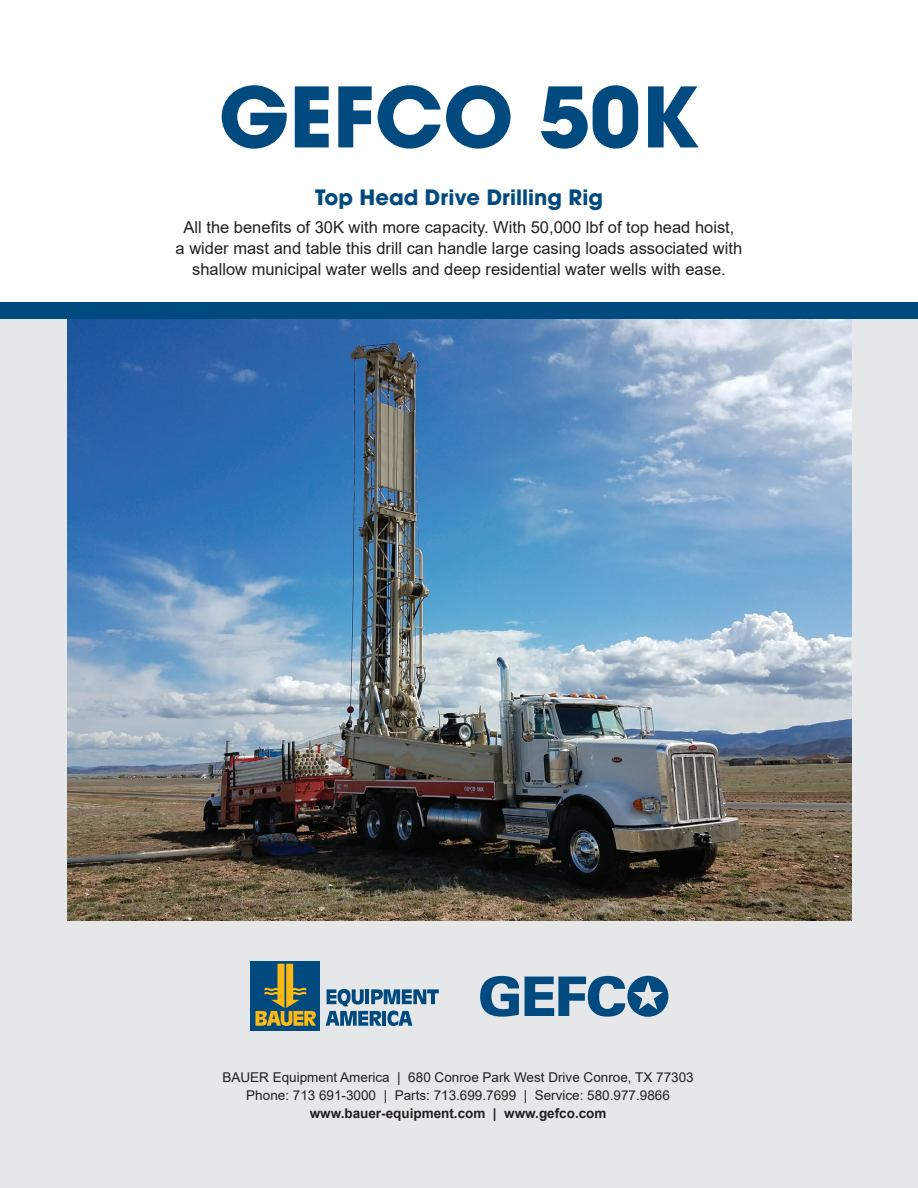
<style>
.page{position:relative;width:918px;height:1188px;background:#fff}
.page>*{position:absolute;margin:0;border:0;box-sizing:border-box;transform-origin:0 0}
.t1{font:700 82.5px "Avant Garde";color:#004a7f}
.t2{font:700 21px "Avant Garde";color:#004a7f}
.t3{font:16.5px/21px "Arial";color:#231f20;text-align:center}
.t4{font:13.5px/18px "Arial";color:#231f20;text-align:center}
.t5{font:700 13.5px "Arial";color:#231f20}
</style>
<div class="page">
<div style="left:0;top:311px;width:918px;height:877px;background:#e6e7e8"></div>
<img style="left:68px;top:319px;width:783px;height:601px">
<div style="left:250px;top:961px;width:70px;height:70px;background:#004a7f"></div>
<svg style="left:255px;top:964px;width:61px;height:62px"></svg>
<svg style="left:326px;top:989px;width:113px;height:37px"></svg>
<svg style="left:480px;top:976px;width:39px;height:41px"></svg>
<svg style="left:525px;top:976px;width:143px;height:41px"></svg>
<div style="left:0;top:302px;width:918px;height:17px;background:#004a7f"></div>
<h1 class="t1" style="left:219px;top:64px;width:482px">GEFCO 50K</h1>
<p class="t2" style="left:315px;top:184px;width:289px">Top Head Drive Drilling Rig</p>
<p class="t3" style="left:176px;top:217px;width:568px">All the benefits of 30K with more capacity. With 50,000 lbf of top head hoist,<br>a wider mast and table this drill can handle large casing loads associated with shallow municipal water wells and deep residential water wells with ease.</p>
<p class="t4" style="left:222px;top:1068px;width:473px">BAUER Equipment America | 680 Conroe Park West Drive Conroe, TX 77303<br>Phone: 713 691-3000 | Parts: 713.699.7699 | Service: 580.977.9866</p>
<p class="t5" style="left:310px;top:1104px;width:298px">www.bauer-equipment.com | www.gefco.com</p>
</div>
